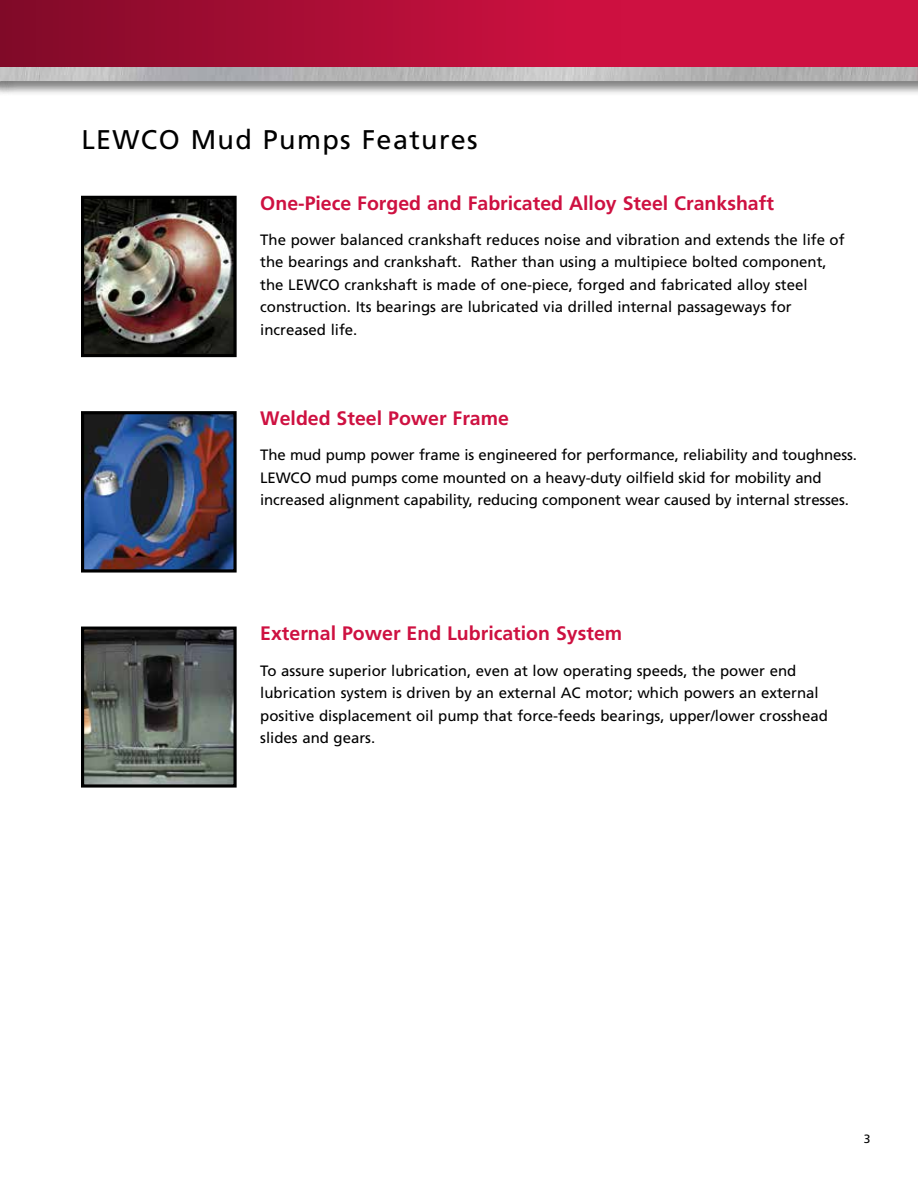
<style>
.page{position:relative;width:918px;height:1188px;background:#fff}
.page>*{position:absolute;margin:0;border:0;box-sizing:border-box;transform-origin:0 0}
.t1{font:27px "Frutiger LT Std";letter-spacing:.05em;color:#000}
.t2{font:700 19.5px "Frutiger LT Std";color:#ce1141}
.t3{font:15px/22.5px "Frutiger LT Std";color:#000}
.t4{font:12px "Frutiger LT Std";color:#000}
</style>
<div class="page">
<div style="left:0;top:0;width:918px;height:68px;background:#ce1141"></div>
<div style="left:0;top:0;width:621px;height:68px;background:linear-gradient(to right,#800a28,#d31142)"></div>
<div style="left:0;top:66px;width:918px;height:30px;background:#000;opacity:.5"></div>
<img style="left:0;top:68px;width:918px;height:13px">
<img style="left:85px;top:415px;width:148px;height:154px">
<div style="left:81px;top:411px;width:156px;height:162px;border:3px solid #000"></div>
<img style="left:85px;top:631px;width:148px;height:153px">
<div style="left:81px;top:627px;width:156px;height:161px;border:3px solid #000"></div>
<img style="left:85px;top:200px;width:148px;height:153px">
<div style="left:81px;top:196px;width:156px;height:161px;border:3px solid #000"></div>
<h1 class="t1" style="left:81px;top:124px;width:398px">LEWCO Mud Pumps Features</h1>
<h2 class="t2" style="left:260px;top:191px;width:515px">One-Piece Forged and Fabricated Alloy Steel Crankshaft</h2>
<p class="t3" style="left:260px;top:228px;width:586px">The power balanced crankshaft reduces noise and vibration and extends the life of the bearings and crankshaft. Rather than using a multipiece bolted component, the LEWCO crankshaft is made of one-piece, forged and fabricated alloy steel construction. Its bearings are lubricated via drilled internal passageways for increased life.</p>
<h2 class="t2" style="left:260px;top:407px;width:250px">Welded Steel Power Frame</h2>
<p class="t3" style="left:260px;top:444px;width:598px">The mud pump power frame is engineered for performance, reliability and toughness.<br>LEWCO mud pumps come mounted on a heavy-duty oilfield skid for mobility and increased alignment capability, reducing component wear caused by internal stresses.</p>
<h2 class="t2" style="left:260px;top:622px;width:363px">External Power End Lubrication System</h2>
<p class="t3" style="left:260px;top:659px;width:569px">To assure superior lubrication, even at low operating speeds, the power end lubrication system is driven by an external AC motor; which powers an external positive displacement oil pump that force-feeds bearings, upper/lower crosshead slides and gears.</p>
<p class="t4" style="left:864px;top:1132px;width:8px">3</p>
</div>
